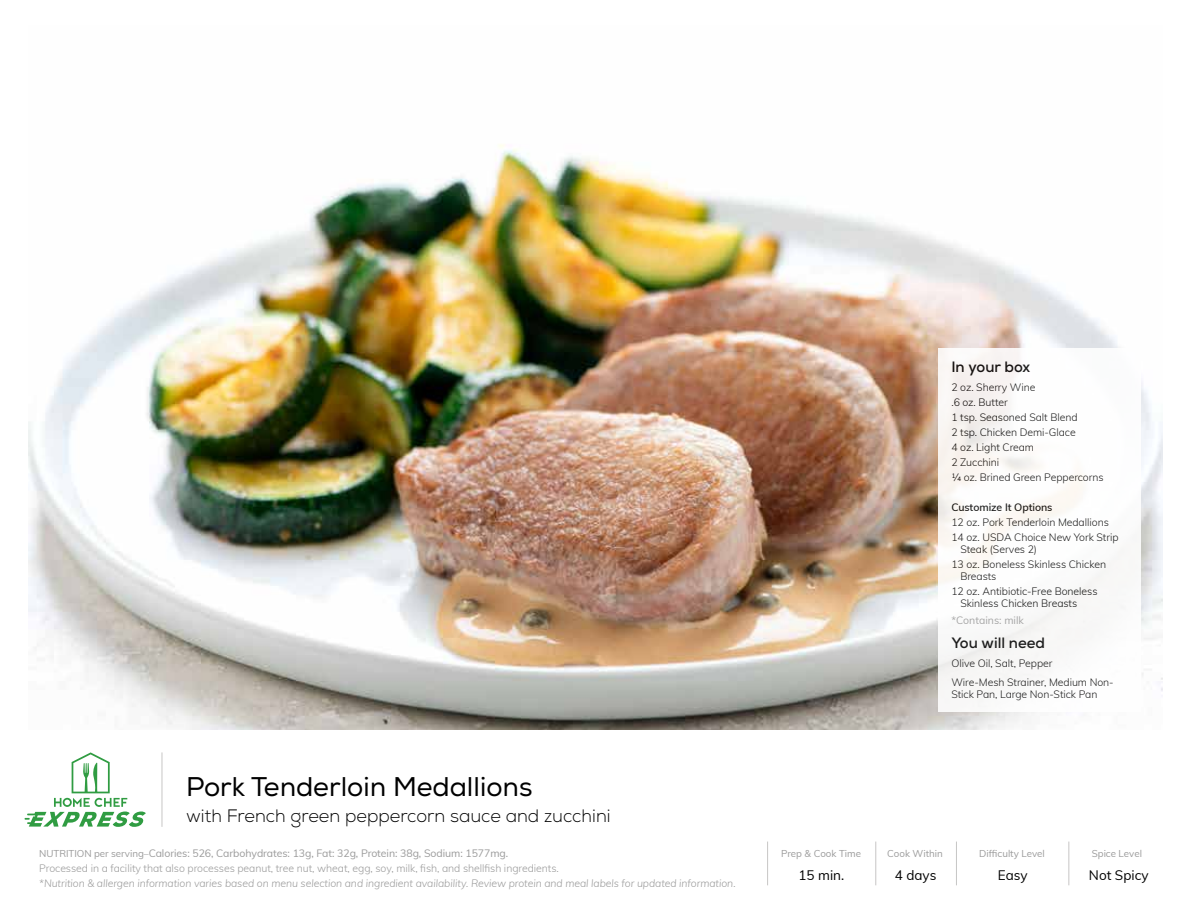
<style>
.page{position:relative;width:1188px;height:918px;background:#fff}
.page>*{position:absolute;margin:0;border:0;box-sizing:border-box;transform-origin:0 0}
.t1{font:27px "Nexa";color:#000}
.t2{font:300 18px "Nexa";color:#000}
.t3{font:700 15px "Nexa";color:#000}
.t4{font:13.5px "Muli";color:#000}
.t5{font:300 10.5px/15px "Muli";letter-spacing:-.005em;color:#000}
.t6{font:300 10.5px/15px "Muli";letter-spacing:-.005em;color:#9a9a9a}
.t7{font:italic 300 10.5px "Muli";letter-spacing:-.005em;color:#9a9a9a}
.t8{font:600 10.5px "Muli";letter-spacing:-.005em;color:#000}
.t9{font:10.5px "Muli";color:#9a9a9a}
.t10{font:9.75px "Muli";color:#9a9a9a}
.s1{font-weight:400;font-size:9.75px}
.s2{font-weight:400}
</style>
<div class="page">
<img style="left:29px;top:144px;width:1133px;height:586px">
<hr style="left:875px;top:842px;width:1px;height:43px;background:#c7c6c5">
<hr style="left:956px;top:842px;width:1px;height:43px;background:#c7c6c5">
<hr style="left:1068px;top:842px;width:1px;height:43px;background:#c7c6c5">
<hr style="left:767px;top:842px;width:1px;height:43px;background:#c7c6c5">
<hr style="left:162px;top:752px;width:1px;height:75px;background:#c7c6c5">
<div style="left:938px;top:348px;width:203px;height:363px;background:#fff"></div>
<svg style="left:25px;top:752px;width:121px;height:75px"></svg>
<h1 class="t1" style="left:186px;top:771px;width:348px">Pork Tenderloin Medallions</h1>
<h2 class="t2" style="left:186px;top:805px;width:426px">with French green peppercorn sauce and zucchini</h2>
<p class="t6" style="left:39px;top:845px;width:521px"><span class="s1">NUTRITION per serving–</span><span class="s2">Calories: 526, Carbohydrates: 13g, Fat: 32g, Protein: 38g, Sodium: 1577mg.<br></span>Processed in a facility that also processes peanut, tree nut, wheat, egg, soy, milk, fish, and shellfish ingredients.</p>
<p class="t7" style="left:39px;top:876px;width:698px">*Nutrition &amp; allergen information varies based on menu selection and ingredient availability. Review protein and meal labels for updated information.</p>
<h3 class="t3" style="left:951px;top:357px;width:80px">In your box</h3>
<p class="t5" style="left:951px;top:379px;width:154px">2 oz. Sherry Wine<br>.6 oz. Butter<br>1 tsp. Seasoned Salt Blend<br>2 tsp. Chicken Demi-Glace<br>4 oz. Light Cream<br>2 Zucchini<br>¼ oz. Brined Green Peppercorns</p>
<p class="t8" style="left:951px;top:499px;width:103px">Customize It Options</p>
<p class="t5" style="left:951px;top:514px;width:169px">12 oz. Pork Tenderloin Medallions<br>14 oz. USDA Choice New York Strip</p>
<p class="t5" style="left:951px;top:541px;width:156px;text-indent:9px">Steak (Serves 2)<br>13 oz. Boneless Skinless Chicken</p>
<p class="t5" style="left:951px;top:568px;width:148px;text-indent:9px">Breasts<br>12 oz. Antibiotic-Free Boneless</p>
<p class="t5" style="left:960px;top:595px;width:118px">Skinless Chicken Breasts</p>
<p class="t9" style="left:951px;top:613px;width:74px">*Contains: milk</p>
<h3 class="t3" style="left:951px;top:633px;width:95px">You will need</h3>
<p class="t5" style="left:951px;top:653px;width:164px;line-height:18.8px">Olive Oil, Salt, Pepper<br>Wire-Mesh Strainer, Medium Non-</p>
<p class="t5" style="left:951px;top:686px;width:148px">Stick Pan, Large Non-Stick Pan</p>
<p class="t10" style="left:781px;top:847px;width:82px">Prep &amp; Cook Time</p>
<p class="t10" style="left:887px;top:847px;width:57px">Cook Within</p>
<p class="t10" style="left:979px;top:847px;width:67px">Difficulty Level</p>
<p class="t10" style="left:1092px;top:847px;width:52px">Spice Level</p>
<p class="t4" style="left:798px;top:865px;width:47px">15 min.</p>
<p class="t4" style="left:895px;top:865px;width:43px">4 days</p>
<p class="t4" style="left:998px;top:865px;width:31px">Easy</p>
<p class="t4" style="left:1089px;top:865px;width:61px">Not Spicy</p>
</div>
